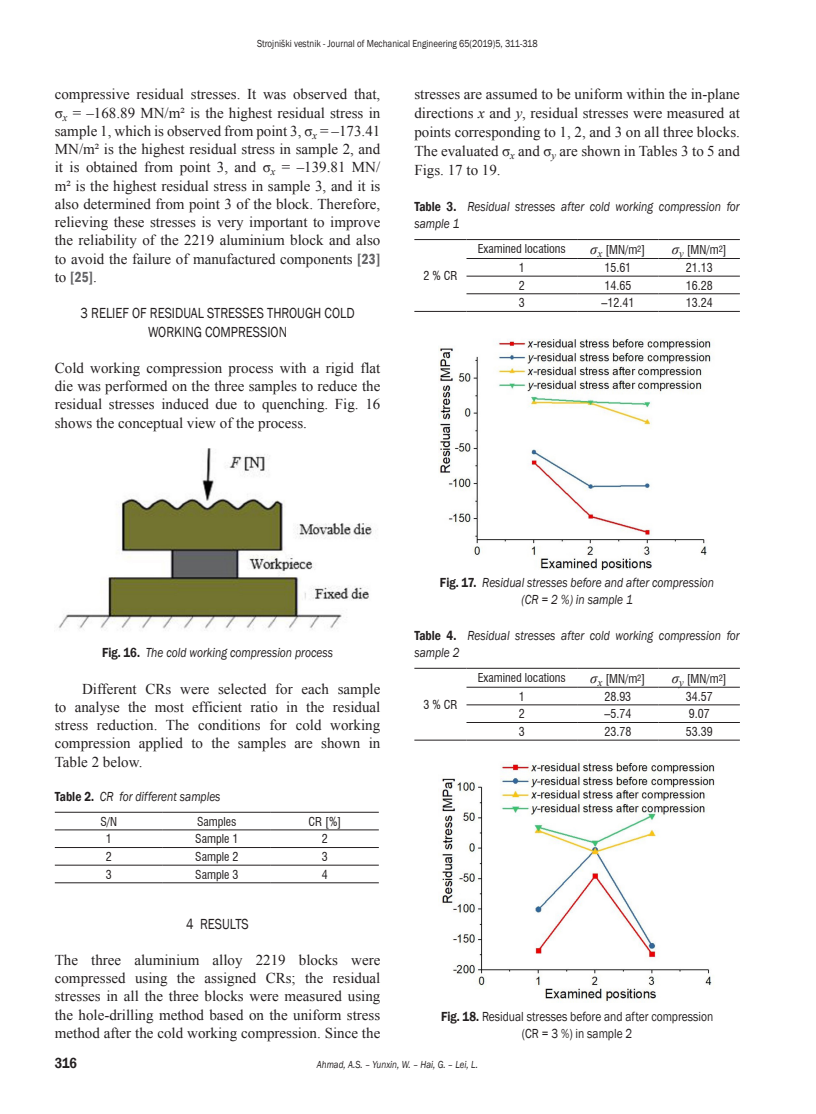
<style>
.page{position:relative;width:816px;height:1114px;background:#fff}
.page>*{position:absolute;margin:0;border:0;box-sizing:border-box;transform-origin:0 0}
.t1{font:15px/18.3px "Times New Roman";color:#231f20;text-align:justify}
.t2{font:15px/18.3px "Franklin Gothic";color:#231f20;text-align:center;scale:.85 1}
.t3{font:600 condensed 15px "Franklin Gothic";color:#636366;scale:.9 1}
.t4{font:600 15px "Franklin Gothic";color:#231f20;scale:.85 1}
.t5{font:italic 13.5px/17.1px "Franklin Gothic";color:#231f20;scale:.85 1}
.t6{font:13.5px/17.1px "Franklin Gothic";color:#231f20;text-align:center;scale:.85 1}
.t7{font:condensed 12px "Swiss 721 BT";color:#231f20}
.t8{font:10.5px "Franklin Gothic";color:#231f20;scale:.85 1}
.t9{font:italic 10.5px "Franklin Gothic";color:#231f20;scale:.85 1}
.s1{font-family:"Franklin Gothic";font-weight:600;font-stretch:condensed;color:#636366}
.s2{font-family:"Times New Roman";font-weight:400;font-stretch:normal;color:#231f20}
.s3{font-style:italic}
.s4{font-weight:600;font-style:normal}
.s5{font-family:"Times New Roman";font-style:italic;font-stretch:normal;font-size:15px}
.s6{font-weight:600}
</style>
<div class="page">
<img style="left:58px;top:448px;width:314px;height:183px">
<hr style="left:55px;top:811px;width:108px;height:1px;background:#231f20">
<hr style="left:163px;top:811px;width:108px;height:1px;background:#231f20">
<hr style="left:271px;top:811px;width:108px;height:1px;background:#231f20">
<hr style="left:55px;top:829px;width:108px;height:1px;background:#231f20">
<hr style="left:163px;top:829px;width:108px;height:1px;background:#231f20">
<hr style="left:271px;top:829px;width:108px;height:1px;background:#231f20">
<hr style="left:55px;top:846px;width:108px;height:1px;background:#231f20">
<hr style="left:163px;top:846px;width:108px;height:1px;background:#231f20">
<hr style="left:271px;top:846px;width:108px;height:1px;background:#231f20">
<hr style="left:55px;top:864px;width:108px;height:1px;background:#231f20">
<hr style="left:163px;top:864px;width:108px;height:1px;background:#231f20">
<hr style="left:271px;top:864px;width:108px;height:1px;background:#231f20">
<hr style="left:55px;top:882px;width:108px;height:1px;background:#231f20">
<hr style="left:163px;top:882px;width:108px;height:1px;background:#231f20">
<hr style="left:271px;top:882px;width:108px;height:1px;background:#231f20">
<hr style="left:414px;top:239px;width:52px;height:1px;background:#231f20">
<hr style="left:414px;top:311px;width:52px;height:1px;background:#231f20">
<hr style="left:466px;top:239px;width:111px;height:1px;background:#231f20">
<hr style="left:577px;top:239px;width:81px;height:1px;background:#231f20">
<hr style="left:658px;top:239px;width:81px;height:1px;background:#231f20">
<hr style="left:466px;top:258px;width:111px;height:1px;background:#231f20">
<hr style="left:577px;top:258px;width:81px;height:1px;background:#231f20">
<hr style="left:658px;top:258px;width:81px;height:1px;background:#231f20">
<hr style="left:466px;top:276px;width:111px;height:1px;background:#231f20">
<hr style="left:577px;top:276px;width:81px;height:1px;background:#231f20">
<hr style="left:658px;top:276px;width:81px;height:1px;background:#231f20">
<hr style="left:466px;top:293px;width:111px;height:1px;background:#231f20">
<hr style="left:577px;top:293px;width:81px;height:1px;background:#231f20">
<hr style="left:658px;top:293px;width:81px;height:1px;background:#231f20">
<hr style="left:466px;top:311px;width:111px;height:1px;background:#231f20">
<hr style="left:577px;top:311px;width:81px;height:1px;background:#231f20">
<hr style="left:658px;top:311px;width:81px;height:1px;background:#231f20">
<img style="left:439px;top:339px;width:272px;height:230px">
<hr style="left:414px;top:667px;width:52px;height:1px;background:#231f20">
<hr style="left:414px;top:739px;width:52px;height:1px;background:#231f20">
<hr style="left:466px;top:667px;width:111px;height:1px;background:#231f20">
<hr style="left:577px;top:667px;width:81px;height:1px;background:#231f20">
<hr style="left:658px;top:667px;width:81px;height:1px;background:#231f20">
<hr style="left:466px;top:686px;width:111px;height:1px;background:#231f20">
<hr style="left:577px;top:686px;width:81px;height:1px;background:#231f20">
<hr style="left:658px;top:686px;width:81px;height:1px;background:#231f20">
<hr style="left:466px;top:704px;width:111px;height:1px;background:#231f20">
<hr style="left:577px;top:704px;width:81px;height:1px;background:#231f20">
<hr style="left:658px;top:704px;width:81px;height:1px;background:#231f20">
<hr style="left:466px;top:721px;width:111px;height:1px;background:#231f20">
<hr style="left:577px;top:721px;width:81px;height:1px;background:#231f20">
<hr style="left:658px;top:721px;width:81px;height:1px;background:#231f20">
<hr style="left:466px;top:739px;width:111px;height:1px;background:#231f20">
<hr style="left:577px;top:739px;width:81px;height:1px;background:#231f20">
<hr style="left:658px;top:739px;width:81px;height:1px;background:#231f20">
<img style="left:441px;top:761px;width:274px;height:241px">
<p class="t8" style="left:257px;top:37px;width:331px">Strojniški vestnik - Journal of Mechanical Engineering 65(2019)5, 311-318</p>
<p class="t1" style="left:55px;top:85px;width:327px">compressive residual stresses. It was observed that, σ<sub>x</sub> = –168.89 MN/m² is the highest residual stress in sample 1, which is observed from point 3, σ<sub>x</sub> = –173.41<br>MN/m² is the highest residual stress in sample 2, and it is obtained from point 3, and σ<sub>x</sub> = –139.81 MN/ m² is the highest residual stress in sample 3, and it is also determined from point 3 of the block. Therefore, relieving these stresses is very important to improve the reliability of the 2219 aluminium block and also to avoid the failure of manufactured components <span class="s1">[23]</span></p>
<p class="t3" style="left:55px;top:267px;width:48px"><span class="s2">to</span> [25]<span class="s2">.</span></p>
<p class="t2" style="left:81px;top:304px;width:324px">3 RELIEF OF RESIDUAL STRESSES THROUGH COLD<br>WORKING COMPRESSION</p>
<p class="t1" style="left:55px;top:358px;width:327px">Cold working compression process with a rigid flat die was performed on the three samples to reduce the residual stresses induced due to quenching. Fig. 16 shows the conceptual view of the process.</p>
<p class="t1" style="left:414px;top:84px;width:327px;line-height:18.9px">stresses are assumed to be uniform within the in-plane directions <span class="s3">x</span> and <span class="s3">y</span>, residual stresses were measured at points corresponding to 1, 2, and 3 on all three blocks.<br>The evaluated σ<sub>x</sub> and σ<sub>y</sub> are shown in Tables 3 to 5 and Figs. 17 to 19.</p>
<p class="t5" style="left:414px;top:198px;width:384px"><span class="s4">Table 3.</span> Residual stresses after cold working compression for sample 1</p>
<p class="t7" style="left:423px;top:268px;width:36px">2 % CR</p>
<p class="t7" style="left:477px;top:241px;width:90px">Examined locations</p>
<p class="t7" style="left:590px;top:242px;width:56px"><span class="s5">σ</span><sub>x</sub> [MN/m<sup>2</sup>]</p>
<p class="t7" style="left:671px;top:242px;width:56px"><span class="s5">σ</span><sub>y</sub> [MN/m<sup>2</sup>]</p>
<p class="t7" style="left:518px;top:260px;width:7px">1</p>
<p class="t7" style="left:604px;top:260px;width:28px">15.61</p>
<p class="t7" style="left:685px;top:260px;width:28px">21.13</p>
<p class="t7" style="left:518px;top:278px;width:7px">2</p>
<p class="t7" style="left:604px;top:278px;width:28px">14.65</p>
<p class="t7" style="left:685px;top:278px;width:28px">16.28</p>
<p class="t7" style="left:518px;top:295px;width:7px">3</p>
<p class="t7" style="left:601px;top:295px;width:34px">–12.41</p>
<p class="t7" style="left:685px;top:295px;width:28px">13.24</p>
<p class="t5" style="left:102px;top:644px;width:273px"><span class="s4">Fig. 16.</span> The cold working compression process</p>
<p class="t1" style="left:55px;top:678px;width:327px;text-indent:27px">Different CRs were selected for each sample to analyse the most efficient ratio in the residual stress reduction. The conditions for cold working compression applied to the samples are shown in Table 2 below.</p>
<p class="t5" style="left:55px;top:788px;width:196px"><span class="s4">Table 2.</span> CR for different samples</p>
<p class="t7" style="left:100px;top:813px;width:18px">S/N</p>
<p class="t7" style="left:197px;top:813px;width:41px">Samples</p>
<p class="t7" style="left:308px;top:813px;width:34px">CR [%]</p>
<p class="t7" style="left:106px;top:831px;width:7px">1</p>
<p class="t7" style="left:195px;top:831px;width:45px">Sample 1</p>
<p class="t7" style="left:322px;top:831px;width:7px">2</p>
<p class="t7" style="left:106px;top:849px;width:7px">2</p>
<p class="t7" style="left:195px;top:849px;width:45px">Sample 2</p>
<p class="t7" style="left:322px;top:849px;width:7px">3</p>
<p class="t7" style="left:106px;top:866px;width:7px">3</p>
<p class="t7" style="left:195px;top:866px;width:45px">Sample 3</p>
<p class="t7" style="left:322px;top:866px;width:7px">4</p>
<p class="t2" style="left:186px;top:914px;width:75px">4 RESULTS</p>
<p class="t1" style="left:55px;top:949px;width:327px">The three aluminium alloy 2219 blocks were compressed using the assigned CRs; the residual stresses in all the three blocks were measured using the hole-drilling method based on the uniform stress method after the cold working compression. Since the</p>
<p class="t5" style="left:440px;top:573px;width:324px;text-align:center"><span class="s4">Fig. 17.</span> Residual stresses before and after compression (CR = 2 %) in sample 1</p>
<p class="t5" style="left:414px;top:626px;width:384px"><span class="s4">Table 4.</span> Residual stresses after cold working compression for sample 2</p>
<p class="t7" style="left:423px;top:697px;width:36px">3 % CR</p>
<p class="t7" style="left:477px;top:670px;width:90px">Examined locations</p>
<p class="t7" style="left:590px;top:671px;width:56px"><span class="s5">σ</span><sub>x</sub> [MN/m<sup>2</sup>]</p>
<p class="t7" style="left:671px;top:671px;width:56px"><span class="s5">σ</span><sub>y</sub> [MN/m<sup>2</sup>]</p>
<p class="t7" style="left:518px;top:688px;width:7px">1</p>
<p class="t7" style="left:604px;top:688px;width:28px">28.93</p>
<p class="t7" style="left:685px;top:688px;width:28px">34.57</p>
<p class="t7" style="left:518px;top:706px;width:7px">2</p>
<p class="t7" style="left:604px;top:706px;width:28px">–5.74</p>
<p class="t7" style="left:688px;top:706px;width:22px">9.07</p>
<p class="t7" style="left:518px;top:724px;width:7px">3</p>
<p class="t7" style="left:604px;top:724px;width:28px">23.78</p>
<p class="t7" style="left:685px;top:724px;width:28px">53.39</p>
<p class="t6" style="left:441px;top:1007px;width:322px"><span class="s6">Fig. 18.</span> Residual stresses before and after compression (CR = 3 %) in sample 2</p>
<p class="t4" style="left:55px;top:1052px;width:28px">316</p>
<p class="t9" style="left:317px;top:1057px;width:191px">Ahmad, A.S. – Yunxin, W. – Hai, G. – Lei, L.</p>
</div>
